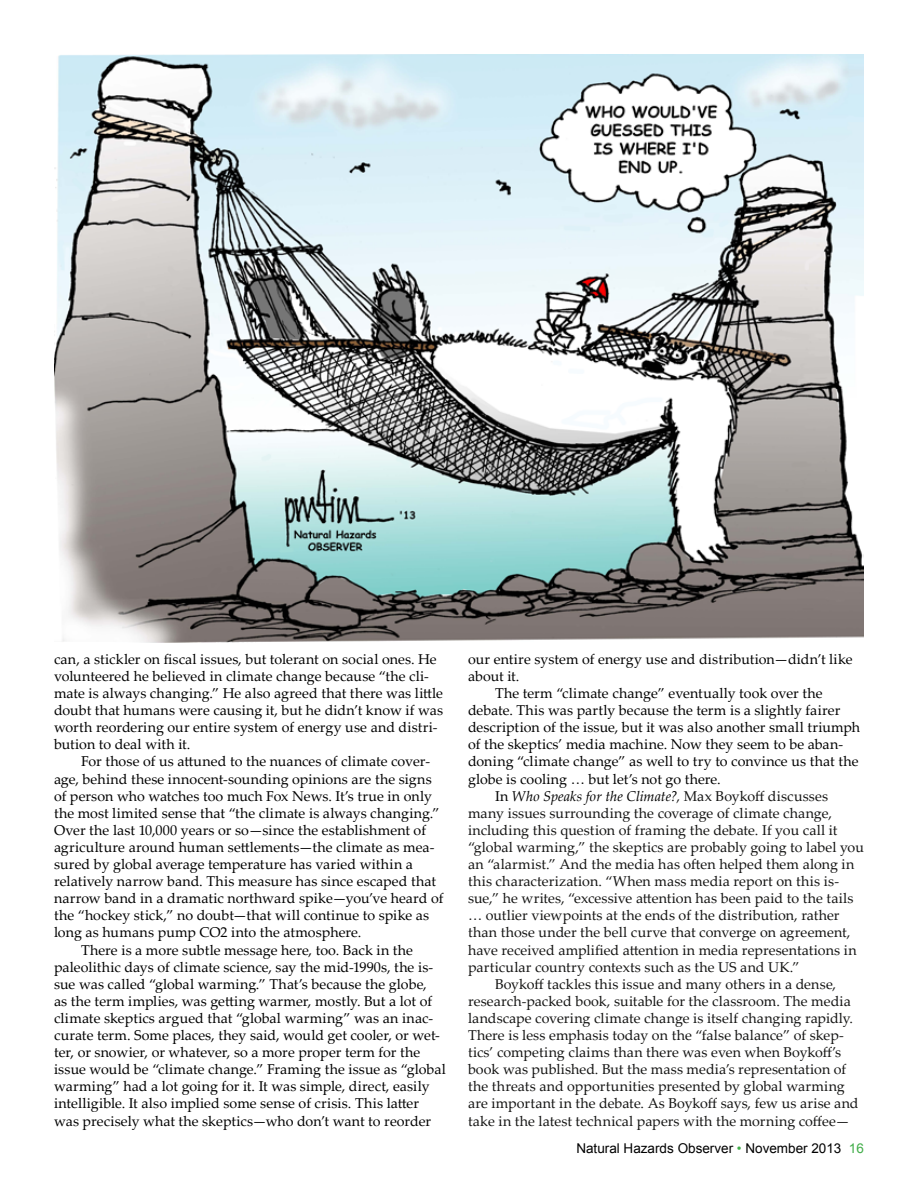
<style>
.page{position:relative;width:918px;height:1188px;background:#fff}
.page>*{position:absolute;margin:0;border:0;box-sizing:border-box;transform-origin:0 0}
.t1{font:14.25px/17.1px "Palatino Linotype";letter-spacing:.005em;color:#000}
.t2{font:14.25px "Palatino Linotype";letter-spacing:.005em;color:#141413}
.t3{font:italic 14.25px "Palatino Linotype";letter-spacing:.005em;color:#000}
.t4{font:13.5px "Arial";color:#000}
.s1{font-style:normal}
.s2{font-style:normal;color:#141413}
.s3{color:#41ad49}
</style>
<div class="page">
<img style="left:54px;top:54px;width:810px;height:589px">
<p class="t1" style="left:54px;top:650px;width:391px">can, a stickler on fiscal issues, but tolerant on social ones. He volunteered he believed in climate change because “the cli&shy;mate is always changing.” He also agreed that there was little doubt that humans were causing it, but he didn’t know if was worth reordering our entire system of energy use and distri&shy;bution to deal with it.</p>
<p class="t1" style="left:81px;top:752px;width:351px">For those of us attuned to the nuances of climate cover-</p>
<p class="t1" style="left:54px;top:770px;width:379px">age, behind these innocent-sounding opinions are the signs</p>
<p class="t1" style="left:54px;top:787px;width:380px">of person who watches too much Fox News. It’s true in only</p>
<p class="t1" style="left:54px;top:804px;width:387px">the most limited sense that “the climate is always changing.”</p>
<p class="t1" style="left:54px;top:821px;width:374px">Over the last 10,000 years or so—since the establishment of</p>
<p class="t1" style="left:54px;top:838px;width:382px">agriculture around human settlements—the climate as mea-</p>
<p class="t1" style="left:54px;top:855px;width:361px">sured by global average temperature has varied within a</p>
<p class="t1" style="left:54px;top:872px;width:384px">relatively narrow band. This measure has since escaped that</p>
<p class="t1" style="left:54px;top:889px;width:391px">narrow band in a dramatic northward spike—you’ve heard of</p>
<p class="t1" style="left:54px;top:906px;width:377px">the “hockey stick,” no doubt—that will continue to spike as</p>
<p class="t1" style="left:54px;top:923px;width:309px">long as humans pump CO2 into the atmosphere.</p>
<p class="t1" style="left:81px;top:941px;width:334px">There is a more subtle message here, too. Back in the</p>
<p class="t1" style="left:54px;top:958px;width:381px">paleolithic days of climate science, say the mid-1990s, the is-</p>
<p class="t1" style="left:54px;top:975px;width:374px">sue was called “global warming.” That’s because the globe,</p>
<p class="t1" style="left:54px;top:992px;width:380px">as the term implies, was getting warmer, mostly. But a lot of</p>
<p class="t1" style="left:54px;top:1009px;width:381px">climate skeptics argued that “global warming” was an inac-</p>
<p class="t1" style="left:54px;top:1026px;width:388px">curate term. Some places, they said, would get cooler, or wet-</p>
<p class="t1" style="left:54px;top:1043px;width:368px">ter, or snowier, or whatever, so a more proper term for the</p>
<p class="t1" style="left:54px;top:1060px;width:393px">issue would be “climate change.” Framing the issue as “global</p>
<p class="t1" style="left:54px;top:1077px;width:377px">warming” had a lot going for it. It was simple, direct, easily</p>
<p class="t1" style="left:54px;top:1094px;width:367px">intelligible. It also implied some sense of crisis. This latter</p>
<p class="t1" style="left:54px;top:1112px;width:379px">was precisely what the skeptics—who don’t want to reorder</p>
<p class="t1" style="left:468px;top:650px;width:386px">our entire system of energy use and distribution—didn’t like</p>
<p class="t1" style="left:468px;top:667px;width:53px">about it.</p>
<p class="t1" style="left:495px;top:684px;width:329px">The term “climate change” eventually took over the</p>
<p class="t1" style="left:468px;top:701px;width:374px">debate. This was partly because the term is a slightly fairer</p>
<p class="t1" style="left:468px;top:718px;width:394px">description of the issue, but it was also another small triumph</p>
<p class="t1" style="left:468px;top:735px;width:377px">of the skeptics’ media machine. Now they seem to be aban-</p>
<p class="t1" style="left:468px;top:752px;width:392px">doning “climate change” as well to try to convince us that the</p>
<p class="t1" style="left:468px;top:770px;width:254px">globe is cooling … but let’s not go there.</p>
<p class="t3" style="left:495px;top:786px;width:335px"><span class="s1">In</span> Who Speaks for the Climate?, <span class="s2">Max Boykoff discusses</span></p>
<p class="t2" style="left:468px;top:803px;width:365px">many issues surrounding the coverage of climate change,</p>
<p class="t2" style="left:468px;top:820px;width:371px">including this question of framing the debate. If you call it</p>
<p class="t2" style="left:468px;top:837px;width:398px">“global warming,” the skeptics are probably going to label you</p>
<p class="t2" style="left:468px;top:854px;width:388px">an “alarmist.” And the media has often helped them along in</p>
<p class="t2" style="left:468px;top:871px;width:373px">this characterization. “When mass media report on this is-</p>
<p class="t2" style="left:468px;top:888px;width:387px">sue,” he writes, “excessive attention has been paid to the tails</p>
<p class="t2" style="left:468px;top:905px;width:373px">… outlier viewpoints at the ends of the distribution, rather</p>
<p class="t2" style="left:468px;top:922px;width:384px">than those under the bell curve that converge on agreement,</p>
<p class="t2" style="left:468px;top:940px;width:390px">have received amplified attention in media representations in</p>
<p class="t2" style="left:468px;top:957px;width:333px">particular country contexts such as the US and UK.”</p>
<p class="t2" style="left:495px;top:974px;width:343px">Boykoff tackles this issue and many others in a dense,</p>
<p class="t2" style="left:468px;top:991px;width:384px">research-packed book, suitable for the classroom. The media</p>
<p class="t2" style="left:468px;top:1008px;width:387px">landscape covering climate change is itself changing rapidly.</p>
<p class="t2" style="left:468px;top:1025px;width:378px">There is less emphasis today on the “false balance” of skep-</p>
<p class="t2" style="left:468px;top:1042px;width:375px">tics’ competing claims than there was even when Boykoff’s</p>
<p class="t2" style="left:468px;top:1059px;width:380px">book was published. But the mass media’s representation of</p>
<p class="t2" style="left:468px;top:1076px;width:378px">the threats and opportunities presented by global warming</p>
<p class="t2" style="left:468px;top:1093px;width:392px">are important in the debate. As Boykoff says, few us arise and</p>
<p class="t2" style="left:468px;top:1111px;width:383px">take in the latest technical papers with the morning coffee—</p>
<p class="t4" style="left:576px;top:1139px;width:289px">Natural Hazards Observer <span class="s3">•</span> November 2013 <span class="s3">16</span></p>
</div>
